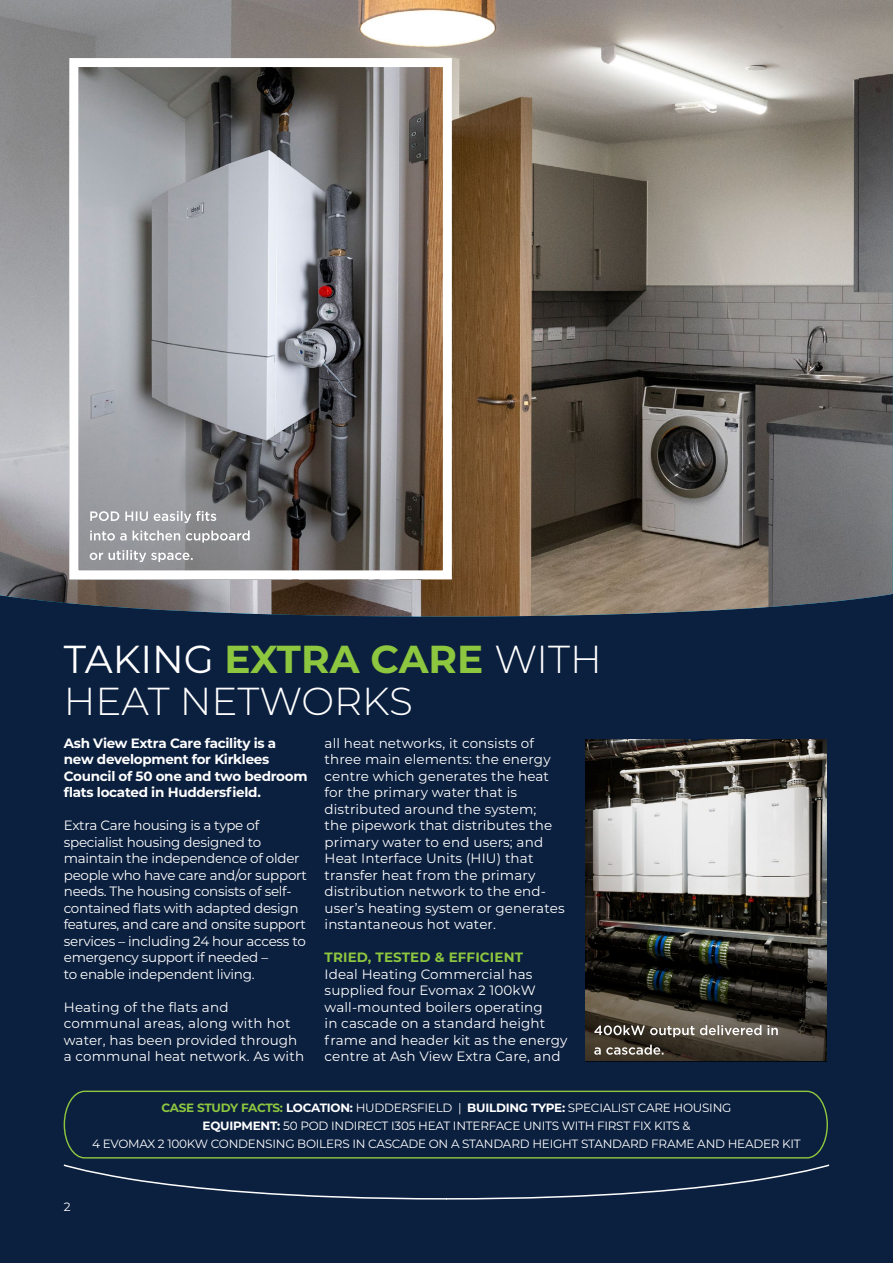
<style>
.page{position:relative;width:893px;height:1263px;background:#0b1f3e}
.page>*{position:absolute;margin:0;border:0;box-sizing:border-box;transform-origin:0 0}
.t1{font:300 39px/42px "Montserrat";color:#fff}
.t2{font:13.5px/16.5px "Montserrat";letter-spacing:.01em;color:#fff}
.t3{font:13.5px/16.5px "Montserrat";letter-spacing:-.02em;color:#fff}
.t4{font:700 13.5px/16.5px "Montserrat";letter-spacing:-.02em;color:#fff}
.t5{font:700 13.5px "Montserrat";letter-spacing:.01em;color:#8dc63f}
.t6{font:12px/18px "Montserrat";letter-spacing:-.02em;color:#fff;text-align:center}
.s1{font-weight:400}
.s2{font-weight:700;color:#8dc63f}
.s3{font-weight:700}
</style>
<div class="page">
<svg style="left:63px;top:1164px;width:767px;height:36px"></svg>
<img style="left:0;top:0;width:893px;height:617px">
<svg style="left:63px;top:1090px;width:765px;height:69px"></svg>
<img style="left:79px;top:68px;width:363px;height:501px">
<div style="left:69px;top:58px;width:383px;height:521px;border:9px solid #fff"></div>
<svg style="left:90px;top:550px;width:103px;height:12px"></svg>
<svg style="left:90px;top:530px;width:160px;height:12px;background:#aeafb2"></svg>
<svg style="left:90px;top:511px;width:126px;height:12px;background:#b3b3b6"></svg>
<img style="left:585px;top:739px;width:241px;height:207px">
<svg style="left:585px;top:946px;width:241px;height:115px;background:#2f2c25"></svg>
<svg style="left:594px;top:1045px;width:69px;height:10px"></svg>
<svg style="left:594px;top:1025px;width:184px;height:12px;background:#827c74"></svg>
<h1 class="t1" style="left:64px;top:637px;width:540px"><span class="s1">TAKING</span> <span class="s2">EXTRA CARE</span> WITH<br>HEAT NETWORKS</h1>
<p class="t4" style="left:64px;top:734px;width:245px">Ash View Extra Care facility is a new development for Kirklees<br>Council of 50 one and two bedroom flats located in Huddersfield.</p>
<p class="t3" style="left:64px;top:817px;width:245px">Extra Care housing is a type of specialist housing designed to maintain the independence of older people who have care and/or support needs. The housing consists of self&shy;contained flats with adapted design features, and care and onsite support services – including 24 hour access to emergency support if needed –<br>to enable independent living.</p>
<p class="t2" style="left:64px;top:998px;width:242px">Heating of the flats and communal areas, along with hot water, has been provided through a communal heat network. As with</p>
<p class="t2" style="left:325px;top:734px;width:242px">all heat networks, it consists of three main elements: the energy centre which generates the heat for the primary water that is distributed around the system;<br>the pipework that distributes the primary water to end users; and<br>Heat Interface Units (HIU) that transfer heat from the primary distribution network to the end&shy;user’s heating system or generates instantaneous hot water.</p>
<p class="t5" style="left:325px;top:948px;width:200px">TRIED, TESTED &amp; EFFICIENT</p>
<p class="t2" style="left:325px;top:965px;width:244px">Ideal Heating Commercial has supplied four Evomax 2 100kW wall-mounted boilers operating<br>in cascade on a standard height frame and header kit as the energy centre at Ash View Extra Care, and</p>
<p class="t6" style="left:92px;top:1098px;width:710px"><span class="s2">CASE STUDY FACTS:</span> <span class="s3">LOCATION:</span> HUDDERSFIELD | <span class="s3">BUILDING TYPE:</span> SPECIALIST CARE HOUSING<br><span class="s3">EQUIPMENT:</span> 50 POD INDIRECT I305 HEAT INTERFACE UNITS WITH FIRST FIX KITS &amp;<br>4 EVOMAX 2 100KW CONDENSING BOILERS IN CASCADE ON A STANDARD HEIGHT STANDARD FRAME AND HEADER KIT</p>
<p class="t6" style="left:64px;top:1197px;width:8px">2</p>
</div>
